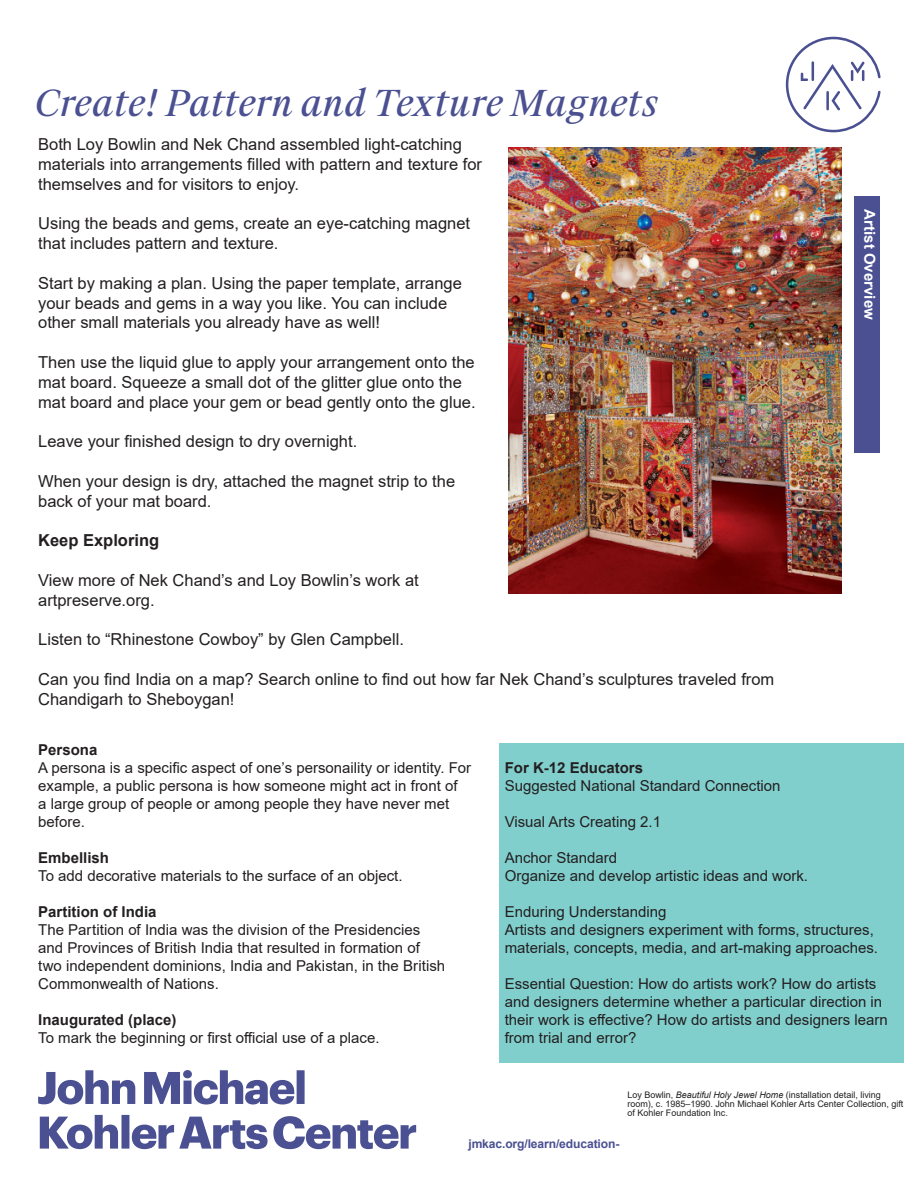
<style>
.page{position:relative;width:918px;height:1188px;background:#fff}
.page>*{position:absolute;margin:0;border:0;box-sizing:border-box;transform-origin:0 0}
.t1{font:italic 36px "Suisse Works";color:#4a5091}
.t2{font:16.5px/19.8px "Arial";color:#231f20}
.t3{font:700 16.5px "Arial";color:#231f20}
.t4{font:15px/18px "Arial";color:#231f20}
.t5{font:700 15px "Arial";color:#231f20}
.t6{font:700 15px "Arial";color:#fff}
.t7{font:700 12.15px "Arial";letter-spacing:-.01em;color:#4a5091}
.t8{font:9px/9px "Arial";color:#231f20}
.s1{font-style:italic}
</style>
<div class="page">
<div style="left:500px;top:744px;width:404px;height:319px;background:#81cfcd"></div>
<svg style="left:40px;top:1115px;width:376px;height:34px"></svg>
<svg style="left:38px;top:1070px;width:267px;height:35px"></svg>
<svg style="left:786px;top:37px;width:95px;height:95px"></svg>
<hr style="left:812px;top:61px;width:2px;height:20px;background:#4a5091">
<div style="left:855px;top:197px;width:25px;height:256px;background:#4a5091"></div>
<img style="left:509px;top:148px;width:332px;height:446px">
<p class="t1" style="left:35px;top:80px;width:625px">Create! Pattern and Texture Magnets</p>
<p class="t2" style="left:38px;top:134px;width:445px">Both Loy Bowlin and Nek Chand assembled light-catching materials into arrangements filled with pattern and texture for themselves and for visitors to enjoy.</p>
<p class="t2" style="left:38px;top:214px;width:433px">Using the beads and gems, create an eye-catching magnet that includes pattern and texture.</p>
<p class="t2" style="left:38px;top:273px;width:425px">Start by making a plan. Using the paper template, arrange your beads and gems in a way you like. You can include other small materials you already have as well!</p>
<p class="t2" style="left:38px;top:352px;width:439px">Then use the liquid glue to apply your arrangement onto the mat board. Squeeze a small dot of the glitter glue onto the mat board and place your gem or bead gently onto the glue.</p>
<p class="t2" style="left:38px;top:431px;width:321px">Leave your finished design to dry overnight.</p>
<p class="t2" style="left:38px;top:471px;width:419px">When your design is dry, attached the magnet strip to the back of your mat board.</p>
<p class="t3" style="left:38px;top:529px;width:123px">Keep Exploring</p>
<p class="t2" style="left:38px;top:570px;width:382px">View more of Nek Chand’s and Loy Bowlin’s work at artpreserve.org.</p>
<p class="t2" style="left:38px;top:629px;width:367px">Listen to “Rhinestone Cowboy” by Glen Campbell.</p>
<p class="t2" style="left:38px;top:669px;width:738px">Can you find India on a map? Search online to find out how far Nek Chand’s sculptures traveled from<br>Chandigarh to Sheboygan!</p>
<p class="t6" style="left:880px;top:209px;width:112px;rotate:90deg">Artist Overview</p>
<p class="t5" style="left:38px;top:739px;width:61px">Persona</p>
<p class="t4" style="left:38px;top:758px;width:435px">A persona is a specific aspect of one’s personaility or identity. For example, a public persona is how someone might act in front of<br>a large group of people or among people they have never met before.</p>
<p class="t5" style="left:38px;top:847px;width:72px">Embellish</p>
<p class="t4" style="left:38px;top:866px;width:366px">To add decorative materials to the surface of an object.</p>
<p class="t5" style="left:38px;top:901px;width:120px">Partition of India</p>
<p class="t4" style="left:38px;top:920px;width:409px">The Partition of India was the division of the Presidencies and Provinces of British India that resulted in formation of two independent dominions, India and Pakistan, in the British Commonwealth of Nations.</p>
<p class="t5" style="left:38px;top:1009px;width:140px">Inaugurated (place)</p>
<p class="t4" style="left:38px;top:1028px;width:343px">To mark the beginning or first official use of a place.</p>
<p class="t5" style="left:505px;top:757px;width:140px">For K-12 Educators</p>
<p class="t4" style="left:505px;top:776px;width:277px">Suggested National Standard Connection</p>
<p class="t4" style="left:505px;top:812px;width:158px">Visual Arts Creating 2.1</p>
<p class="t4" style="left:505px;top:848px;width:114px">Anchor Standard</p>
<p class="t4" style="left:505px;top:866px;width:305px">Organize and develop artistic ideas and work.</p>
<p class="t4" style="left:505px;top:902px;width:163px">Enduring Understanding</p>
<p class="t4" style="left:505px;top:920px;width:375px">Artists and designers experiment with forms, structures, materials, concepts, media, and art-making approaches.</p>
<p class="t4" style="left:505px;top:974px;width:385px">Essential Question: How do artists work? How do artists and designers determine whether a particular direction in their work is effective? How do artists and designers learn from trial and error?</p>
<p class="t8" style="left:627px;top:1090px;width:278px">Loy Bowlin, <span class="s1">Beautiful Holy Jewel Home</span> (installation detail, living room), c. 1985–1990. John Michael Kohler Arts Center Collection, gift of Kohler Foundation Inc.</p>
<p class="t7" style="left:468px;top:1135px;width:152px">jmkac.org/learn/education-</p>
</div>
